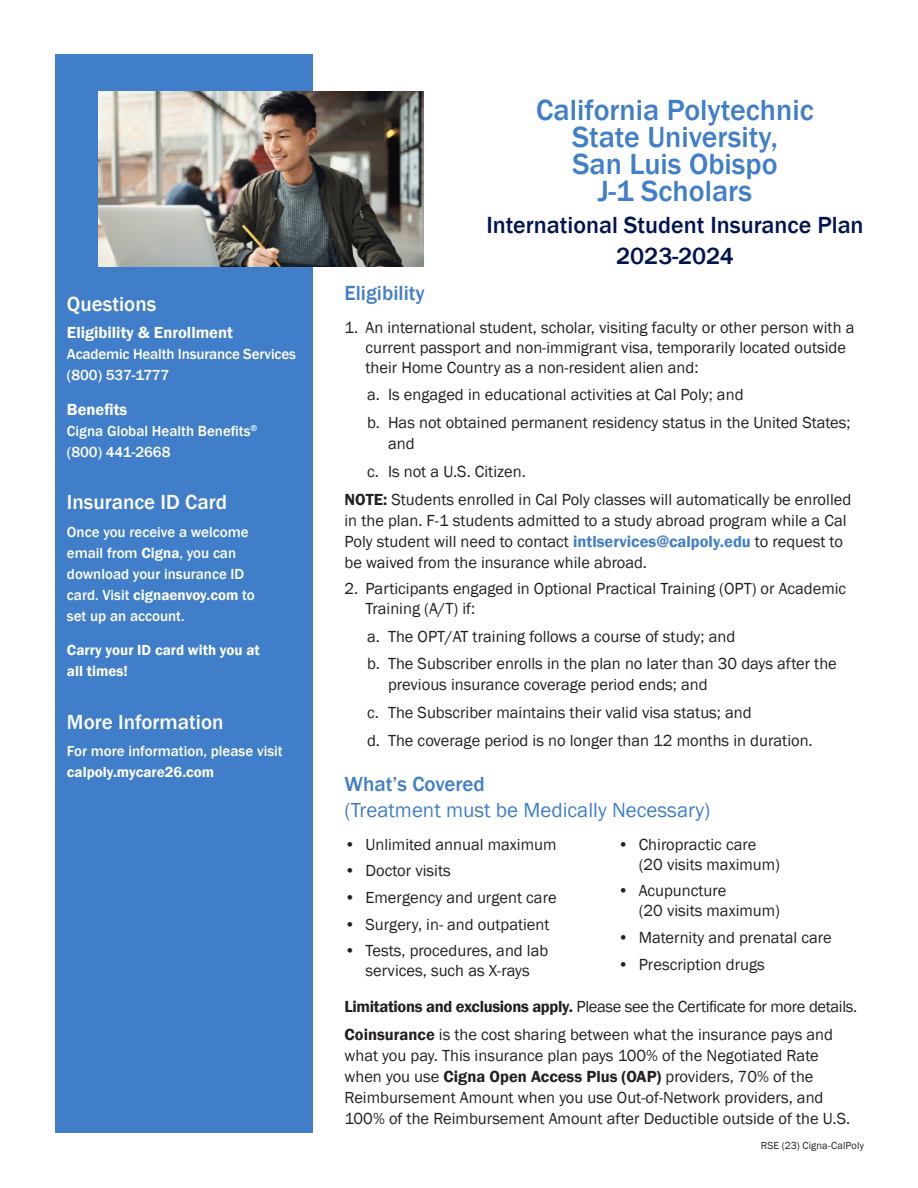
<style>
.page{position:relative;width:918px;height:1188px;background:#fff}
.page>*{position:absolute;margin:0;border:0;box-sizing:border-box;transform-origin:0 0}
.SCHOOL_NAME{font:500 30px/27px "Franklin Gothic";color:#407ec9;text-align:center}
.PROGRAM-YEAR{font:500 24px "Franklin Gothic";color:#001353}
.SUBHEAD{font:21px/25.2px "Franklin Gothic";color:#407ec9}
.SUBHEAD-SIDE{font:500 21px "Franklin Gothic";color:#fff}
.SUBHEAD-2{font:500 21px "Franklin Gothic";color:#407ec9}
.BODY_COPY{font:16.5px/21px "Franklin Gothic";color:#231f20}
.BODY_COPY-2{font:16.5px "Franklin Gothic";letter-spacing:-.02em;color:#231f20}
.SUBHEAD_L2-SIDE{font:600 16.5px "Franklin Gothic";color:#fff}
.BODY-SIDE{font:500 15px/21px "Franklin Gothic";color:#fff}
.BODY-SIDE-2{font:600 15px/21px "Franklin Gothic";color:#fff}
.DISCLAIMER{font:10.5px "Franklin Gothic";letter-spacing:.015em;color:#231f20}
.s1{font-weight:600}
.s2{font-weight:600;color:#407ec9}
.s3{font-weight:500}
</style>
<div class="page">
<div style="left:55px;top:55px;width:257px;height:1078px;background:#407ec9"></div>
<img style="left:98px;top:92px;width:325px;height:175px">
<p class="SUBHEAD-SIDE" style="left:67px;top:291px;width:91px">Questions</p>
<p class="SUBHEAD_L2-SIDE" style="left:67px;top:323px;width:168px">Eligibility &amp; Enrollment</p>
<p class="BODY-SIDE" style="left:67px;top:344px;width:231px">Academic Health Insurance Services (800) 537-1777</p>
<p class="SUBHEAD_L2-SIDE" style="left:67px;top:399px;width:62px">Benefits</p>
<p class="BODY-SIDE" style="left:67px;top:421px;width:192px">Cigna Global Health Benefits<sup>® </sup>(800) 441-2668</p>
<p class="SUBHEAD-SIDE" style="left:67px;top:489px;width:162px">Insurance ID Card</p>
<p class="BODY-SIDE" style="left:67px;top:521px;width:189px">Once you receive a welcome email from <span class="s1">Cigna</span>, you can download your insurance ID card. Visit <span class="s1">cignaenvoy.com</span> to set up an account.</p>
<p class="BODY-SIDE-2" style="left:67px;top:640px;width:194px">Carry your ID card with you at all times!</p>
<p class="SUBHEAD-SIDE" style="left:67px;top:709px;width:158px">More Information</p>
<p class="BODY-SIDE" style="left:67px;top:741px;width:217px">For more information, please visit <span class="s1">calpoly.mycare26.com</span></p>
<p class="SCHOOL_NAME" style="left:536px;top:97px;width:279px">California Polytechnic<br>State University,<br>San Luis Obispo<br>J-1 Scholars</p>
<p class="PROGRAM-YEAR" style="left:486px;top:210px;width:379px">International Student Insurance Plan</p>
<p class="PROGRAM-YEAR" style="left:616px;top:242px;width:119px">2023-2024</p>
<p class="SUBHEAD-2" style="left:345px;top:280px;width:82px">Eligibility</p>
<p class="BODY_COPY" style="left:366px;top:318px;width:490px;line-height:19.8px;text-indent:-21px">1. An international student, scholar, visiting faculty or other person with a current passport and non-immigrant visa, temporarily located outside their Home Country as a non-resident alien and:</p>
<p class="BODY_COPY" style="left:367px;top:385px;width:378px">a. Is engaged in educational activities at Cal Poly; and</p>
<p class="BODY_COPY" style="left:388px;top:412px;width:464px;text-indent:-21px">b. Has not obtained permanent residency status in the United States; and</p>
<p class="BODY_COPY" style="left:367px;top:461px;width:160px">c. Is not a U.S. Citizen.</p>
<p class="BODY_COPY" style="left:345px;top:489px;width:508px"><span class="s1">NOTE:</span> Students enrolled in Cal Poly classes will automatically be enrolled in the plan. F-1 students admitted to a study abroad program while a Cal Poly student will need to contact <span class="s2">intlservices@calpoly.edu</span> to request to be waived from the insurance while abroad.</p>
<p class="BODY_COPY" style="left:366px;top:579px;width:482px;line-height:19.8px;text-indent:-21px">2. Participants engaged in Optional Practical Training (OPT) or Academic<br>Training (A/T) if:</p>
<p class="BODY_COPY" style="left:367px;top:626px;width:370px">a. The OPT/AT training follows a course of study; and</p>
<p class="BODY_COPY" style="left:388px;top:654px;width:450px;text-indent:-21px">b. The Subscriber enrolls in the plan no later than 30 days after the previous insurance coverage period ends; and</p>
<p class="BODY_COPY" style="left:367px;top:703px;width:386px">c. The Subscriber maintains their valid visa status; and</p>
<p class="BODY_COPY" style="left:367px;top:730px;width:447px">d. The coverage period is no longer than 12 months in duration.</p>
<p class="SUBHEAD" style="left:345px;top:772px;width:367px"><span class="s3">What’s Covered<br></span>(Treatment must be Medically Necessary)</p>
<p class="BODY_COPY" style="left:345px;top:834px;width:214px">• Unlimited annual maximum</p>
<p class="BODY_COPY" style="left:345px;top:861px;width:108px">• Doctor visits</p>
<p class="BODY_COPY" style="left:345px;top:887px;width:214px">• Emergency and urgent care</p>
<p class="BODY_COPY" style="left:345px;top:914px;width:207px">• Surgery, in- and outpatient</p>
<p class="BODY_COPY" style="left:345px;top:941px;width:205px;line-height:19.8px;text-align:center">• Tests, procedures, and lab services, such as X-rays</p>
<p class="BODY_COPY" style="left:639px;top:835px;width:143px;line-height:19.8px;text-indent:-21px">• Chiropractic care (20 visits maximum)</p>
<p class="BODY_COPY" style="left:639px;top:881px;width:143px;line-height:19.8px;text-indent:-21px">• Acupuncture<br>(20 visits maximum)</p>
<p class="BODY_COPY" style="left:618px;top:927px;width:216px">• Maternity and prenatal care</p>
<p class="BODY_COPY" style="left:618px;top:955px;width:149px">• Prescription drugs</p>
<p class="BODY_COPY-2" style="left:345px;top:996px;width:514px"><span class="s1">Limitations and exclusions apply.</span> Please see the Certificate for more details.</p>
<p class="BODY_COPY" style="left:345px;top:1024px;width:507px"><span class="s1">Coinsurance</span> is the cost sharing between what the insurance pays and what you pay. This insurance plan pays 100% of the Negotiated Rate when you use <span class="s1">Cigna Open Access Plus (OAP)</span> providers, 70% of the Reimbursement Amount when you use Out-of-Network providers, and 100% of the Reimbursement Amount after Deductible outside of the U.S.</p>
<p class="DISCLAIMER" style="left:761px;top:1139px;width:105px">RSE (23) Cigna-CalPoly</p>
</div>
